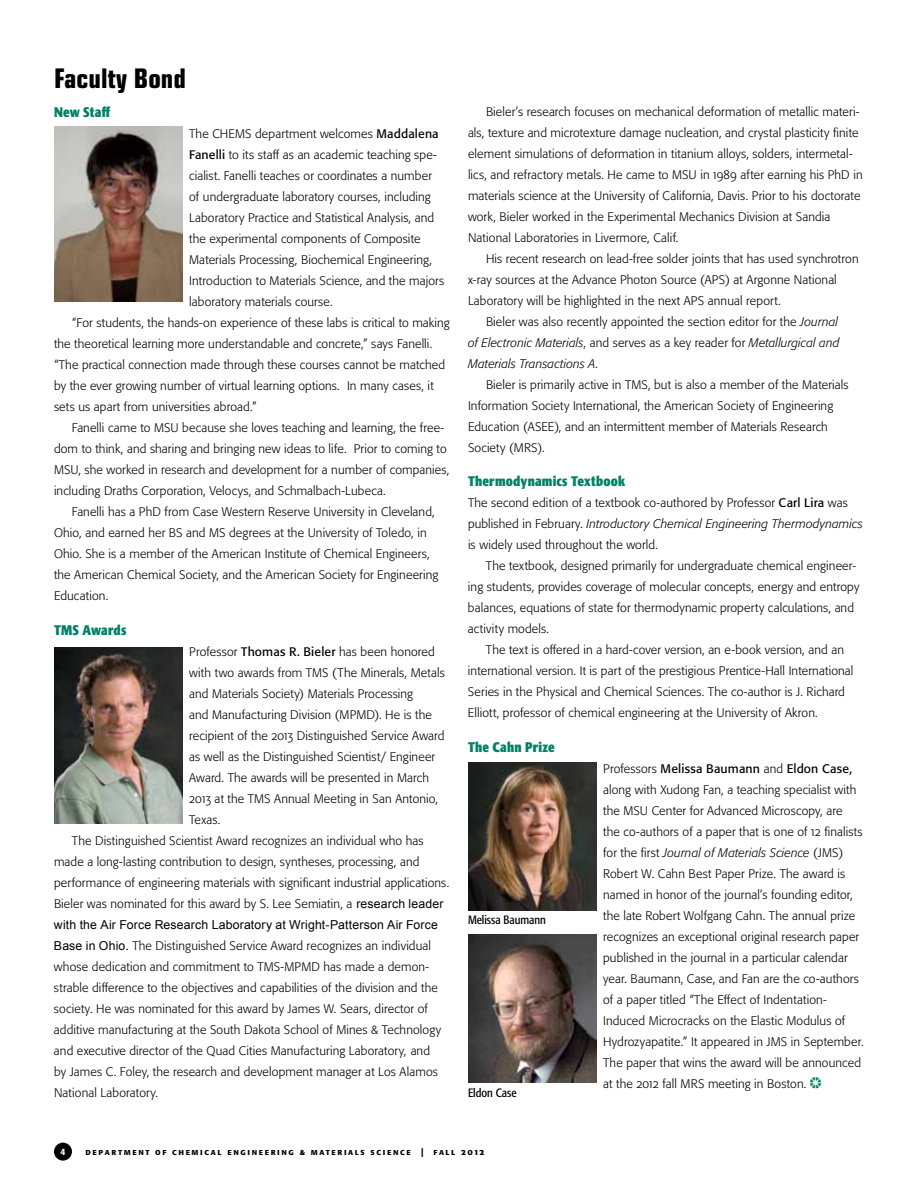
<style>
.page{position:relative;width:918px;height:1188px;background:#fff}
.page>*{position:absolute;margin:0;border:0;box-sizing:border-box;transform-origin:0 0}
.t1{font:700 condensed 27px "Eurostile LT Std";color:#000}
.t2{font:700 condensed 13.8px "Formata Pro";letter-spacing:.01em;color:#008265}
.t3{font:300 12.3px/21px "Formata Pro";letter-spacing:.01em;color:#000}
.t4{font:italic 300 12.3px "Formata Pro";letter-spacing:.01em;color:#000}
.t5{font:12.3px "Arial";letter-spacing:.01em;color:#000}
.t6{font:condensed 12px "Formata Pro";color:#000}
.t7{font:500 9px "Formata Pro";letter-spacing:.18em;color:#000}
.t8{font:500 9px "Formata Pro";color:#fff}
.s1{font-weight:400}
.s2{font-family:"Arial";font-weight:400}
.s3{font-style:italic}
.s4{font-style:normal}
.s5{font-family:"Chuckbats";font-weight:400;font-size:15px;color:#008265}
</style>
<div class="page">
<div style="left:54px;top:1143px;width:18px;height:18px;background:#000;border-radius:50%"></div>
<img style="left:54px;top:126px;width:128px;height:176px">
<img style="left:54px;top:648px;width:128px;height:175px">
<img style="left:468px;top:762px;width:128px;height:149px">
<img style="left:468px;top:934px;width:128px;height:149px">
<h1 class="t1" style="left:54px;top:62px;width:133px">Faculty Bond</h1>
<p class="t2" style="left:54px;top:103px;width:58px">New Staff</p>
<p class="t3" style="left:189px;top:123px;width:251px">The CHEMS department welcomes <span class="s1">Maddalena</span></p>
<p class="t3" style="left:189px;top:144px;width:249px"><span class="s1">Fanelli</span> to its staff as an academic teaching spe-</p>
<p class="t3" style="left:189px;top:165px;width:244px">cialist. Fanelli teaches or coordinates a number</p>
<p class="t3" style="left:189px;top:186px;width:243px">of undergraduate laboratory courses, including</p>
<p class="t3" style="left:189px;top:207px;width:246px">Laboratory Practice and Statistical Analysis, and</p>
<p class="t3" style="left:189px;top:228px;width:233px">the experimental components of Composite</p>
<p class="t3" style="left:189px;top:249px;width:244px">Materials Processing, Biochemical Engineering,</p>
<p class="t3" style="left:189px;top:270px;width:257px">Introduction to Materials Science, and the majors</p>
<p class="t3" style="left:189px;top:291px;width:145px">laboratory materials course.</p>
<p class="t3" style="left:72px;top:312px;width:379px">“For students, the hands-on experience of these labs is critical to making</p>
<p class="t3" style="left:54px;top:333px;width:380px">the theoretical learning more understandable and concrete,” says Fanelli.</p>
<p class="t3" style="left:54px;top:354px;width:393px">“The practical connection made through these courses cannot be matched</p>
<p class="t3" style="left:54px;top:375px;width:381px">by the ever growing number of virtual learning options. In many cases, it</p>
<p class="t3" style="left:54px;top:396px;width:204px">sets us apart from universities abroad.”</p>
<p class="t3" style="left:72px;top:417px;width:374px">Fanelli came to MSU because she loves teaching and learning, the free-</p>
<p class="t3" style="left:54px;top:438px;width:394px">dom to think, and sharing and bringing new ideas to life. Prior to coming to</p>
<p class="t3" style="left:54px;top:459px;width:397px">MSU, she worked in research and development for a number of companies,</p>
<p class="t3" style="left:54px;top:480px;width:333px">including Draths Corporation, Velocys, and Schmalbach-Lubeca.</p>
<p class="t3" style="left:72px;top:501px;width:364px">Fanelli has a PhD from Case Western Reserve University in Cleveland,</p>
<p class="t3" style="left:54px;top:522px;width:374px">Ohio, and earned her BS and MS degrees at the University of Toledo, in</p>
<p class="t3" style="left:54px;top:543px;width:377px">Ohio. She is a member of the American Institute of Chemical Engineers,</p>
<p class="t3" style="left:54px;top:564px;width:386px">the American Chemical Society, and the American Society for Engineering</p>
<p class="t3" style="left:54px;top:585px;width:56px">Education.</p>
<p class="t2" style="left:54px;top:621px;width:74px">TMS Awards</p>
<p class="t3" style="left:189px;top:641px;width:247px">Professor <span class="s1">Thomas R. Bieler</span> has been honored</p>
<p class="t3" style="left:189px;top:662px;width:257px">with two awards from TMS (The Minerals, Metals</p>
<p class="t3" style="left:189px;top:683px;width:225px">and Materials Society) Materials Processing</p>
<p class="t3" style="left:189px;top:704px;width:244px">and Manufacturing Division (MPMD). He is the</p>
<p class="t3" style="left:189px;top:725px;width:257px">recipient of the 2013 Distinguished Service Award</p>
<p class="t3" style="left:189px;top:746px;width:248px">as well as the Distinguished Scientist/ Engineer</p>
<p class="t3" style="left:189px;top:767px;width:241px">Award. The awards will be presented in March</p>
<p class="t3" style="left:189px;top:788px;width:251px">2013 at the TMS Annual Meeting in San Antonio,</p>
<p class="t3" style="left:189px;top:809px;width:33px">Texas.</p>
<p class="t3" style="left:72px;top:830px;width:353px">The Distinguished Scientist Award recognizes an individual who has</p>
<p class="t3" style="left:54px;top:851px;width:367px">made a long-lasting contribution to design, syntheses, processing, and</p>
<p class="t3" style="left:54px;top:872px;width:397px">performance of engineering materials with significant industrial applications.</p>
<p class="t3" style="left:54px;top:893px;width:391px">Bieler was nominated for this award by S. Lee Semiatin, a <span class="s2">research leader</span></p>
<p class="t5" style="left:54px;top:916px;width:386px">with the Air Force Research Laboratory at Wright-Patterson Air Force</p>
<p class="t3" style="left:54px;top:935px;width:389px"><span class="s2">Base in Ohio.</span> The Distinguished Service Award recognizes an individual whose dedication and commitment to TMS-MPMD has made a demon&shy;strable difference to the objectives and capabilities of the division and the society. He was nominated for this award by James W. Sears, director of additive manufacturing at the South Dakota School of Mines &amp; Technology and executive director of the Quad Cities Manufacturing Laboratory, and by James C. Foley, the research and development manager at Los Alamos National Laboratory.</p>
<p class="t3" style="left:468px;top:101px;width:396px;text-indent:18px">Bieler’s research focuses on mechanical deformation of metallic materi&shy;als, texture and microtexture damage nucleation, and crystal plasticity finite element simulations of deformation in titanium alloys, solders, intermetal&shy;lics, and refractory metals. He came to MSU in 1989 after earning his PhD in materials science at the University of California, Davis. Prior to his doctorate work, Bieler worked in the Experimental Mechanics Division at Sandia National Laboratories in Livermore, Calif.</p>
<p class="t3" style="left:486px;top:248px;width:374px">His recent research on lead-free solder joints that has used synchrotron</p>
<p class="t3" style="left:468px;top:269px;width:370px">x-ray sources at the Advance Photon Source (APS) at Argonne National</p>
<p class="t3" style="left:468px;top:290px;width:314px">Laboratory will be highlighted in the next APS annual report.</p>
<p class="t3" style="left:486px;top:311px;width:354px">Bieler was also recently appointed the section editor for the <span class="s3">Journal</span></p>
<p class="t4" style="left:468px;top:335px;width:373px">of Electronic Materials<span class="s4">, and serves as a key reader for</span> Metallurgical and</p>
<p class="t4" style="left:468px;top:356px;width:132px">Materials Transactions A.</p>
<p class="t3" style="left:468px;top:374px;width:382px;text-indent:18px">Bieler is primarily active in TMS, but is also a member of the Materials Information Society International, the American Society of Engineering Education (ASEE), and an intermittent member of Materials Research Society (MRS).</p>
<p class="t2" style="left:468px;top:473px;width:159px">Thermodynamics Textbook</p>
<p class="t3" style="left:468px;top:493px;width:396px">The second edition of a textbook co-authored by Professor <span class="s1">Carl Lira</span> was published in February. <span class="s3">Introductory Chemical Engineering Thermodynamics </span>is widely used throughout the world.</p>
<p class="t3" style="left:468px;top:556px;width:393px;text-indent:18px">The textbook, designed primarily for undergraduate chemical engineer&shy;ing students, provides coverage of molecular concepts, energy and entropy balances, equations of state for thermodynamic property calculations, and activity models.</p>
<p class="t3" style="left:468px;top:640px;width:387px;text-indent:18px">The text is offered in a hard-cover version, an e-book version, and an international version. It is part of the prestigious Prentice-Hall International Series in the Physical and Chemical Sciences. The co-author is J. Richard Elliott, professor of chemical engineering at the University of Akron.</p>
<p class="t2" style="left:468px;top:738px;width:88px">The Cahn Prize</p>
<p class="t3" style="left:603px;top:758px;width:262px">Professors <span class="s1">Melissa Baumann</span> and <span class="s1">Eldon Case, </span>along with Xudong Fan, a teaching specialist with the MSU Center for Advanced Microscopy, are<br>the co-authors of a paper that is one of 12 finalists for the first <span class="s3">Journal of Materials Science</span> (JMS)<br>Robert W. Cahn Best Paper Prize. The award is named in honor of the journal’s founding editor, the late Robert Wolfgang Cahn. The annual prize recognizes an exceptional original research paper published in the journal in a particular calendar year. Baumann, Case, and Fan are the co-authors of a paper titled “The Effect of Indentation-Induced Microcracks on the Elastic Modulus of Hydrozyapatite.” It appeared in JMS in September.<br>The paper that wins the award will be announced at the 2012 fall MRS meeting in Boston. <span class="s5">e</span></p>
<p class="t6" style="left:468px;top:912px;width:79px">Melissa Baumann</p>
<p class="t6" style="left:468px;top:1085px;width:50px">Eldon Case</p>
<p class="t8" style="left:61px;top:1146px;width:6px">4</p>
<p class="t7" style="left:86px;top:1146px;width:400px">department of chemical engineering &amp; materials science | fall 2012</p>
</div>
